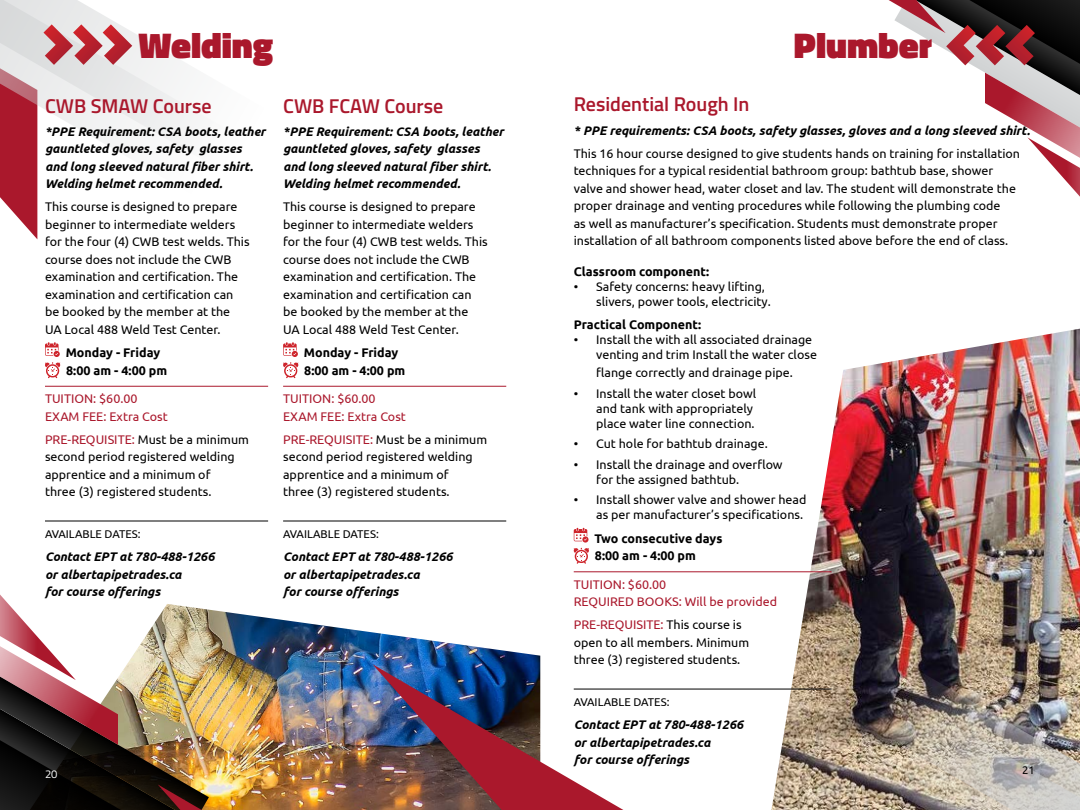
<style>
.page{position:relative;width:1080px;height:810px;background:#fff}
.page>*{position:absolute;margin:0;border:0;box-sizing:border-box;transform-origin:0 0}
.Main_Headin{font:900 36.25px "Titillium Web";color:#aa182c}
.Subhead_SansSerif_red{font:600 20px "Titillium Web";color:#aa182c}
.body_text{font:12.5px/17.5px "Ubuntu";color:#000}
.body_text_bold_italic{font:italic 700 12.5px/17.5px "Ubuntu";color:#000}
._1__bullets_body_text{font:12.5px/15px "Ubuntu";color:#000}
.chart_text_bold{font:700 12.5px "Ubuntu";color:#000}
.CERTIFICATION{font:12.5px/17.5px "Ubuntu";color:#aa182c}
.Available_date{font:11.25px "Ubuntu";color:#000}
.t1{font:11.25px "Titillium Web";color:#fff}
.s1{color:#aa182c}
</style>
<div class="page">
<img style="left:272px;top:618px;width:268px;height:192px">
<svg style="left:0;top:194px;width:37px;height:45px"></svg>
<img style="left:373px;top:664px;width:250px;height:146px">
<img style="left:771px;top:329px;width:309px;height:481px">
<img style="left:0;top:594px;width:272px;height:216px">
<svg style="left:0;top:174px;width:38px;height:20px"></svg>
<svg style="left:0;top:0;width:197px;height:174px"></svg>
<img style="left:871px;top:664px;width:209px;height:146px">
<hr style="left:45px;top:386px;width:223px;height:1px;background:#aa182c">
<hr style="left:45px;top:521px;width:223px;height:1px;background:#000">
<svg style="left:45px;top:342px;width:15px;height:36px"></svg>
<hr style="left:283px;top:386px;width:223px;height:1px;background:#aa182c">
<hr style="left:283px;top:521px;width:223px;height:1px;background:#000">
<svg style="left:283px;top:342px;width:15px;height:36px"></svg>
<svg style="left:43px;top:24px;width:89px;height:41px;background:#d28d92"></svg>
<hr style="left:574px;top:572px;width:258px;height:1px;background:#aa182c">
<hr style="left:574px;top:689px;width:258px;height:1px;background:#000">
<svg style="left:574px;top:528px;width:15px;height:36px"></svg>
<svg style="left:889px;top:0;width:191px;height:197px"></svg>
<p class="Main_Headin" style="left:138px;top:19px;width:136px">Welding</p>
<p class="Main_Headin" style="left:794px;top:19px;width:140px">Plumber</p>
<p class="Subhead_SansSerif_red" style="left:45px;top:91px;width:168px">CWB SMAW Course</p>
<p class="body_text_bold_italic" style="left:45px;top:122px;width:222px">*PPE Requirement: CSA boots, leather gauntleted gloves, safety glasses and long sleeved natural fiber shirt.<br>Welding helmet recommended.</p>
<p class="body_text" style="left:45px;top:198px;width:206px">This course is designed to prepare beginner to intermediate welders for the four (4) CWB test welds. This course does not include the CWB examination and certification. The examination and certification can be booked by the member at the UA Local 488 Weld Test Center.</p>
<p class="chart_text_bold" style="left:66px;top:345px;width:96px">Monday - Friday</p>
<p class="chart_text_bold" style="left:66px;top:363px;width:103px">8:00 am - 4:00 pm</p>
<p class="CERTIFICATION" style="left:45px;top:390px;width:124px">TUITION: $60.00<br>EXAM FEE: Extra Cost</p>
<p class="body_text" style="left:45px;top:430px;width:206px"><span class="s1">PRE-REQUISITE:</span> Must be a minimum second period registered welding apprentice and a minimum of<br>three (3) registered students.</p>
<p class="Available_date" style="left:45px;top:527px;width:97px">AVAILABLE DATES:</p>
<p class="body_text_bold_italic" style="left:45px;top:548px;width:171px">Contact EPT at 780-488-1266 or albertapipetrades.ca<br>for course offerings</p>
<p class="Subhead_SansSerif_red" style="left:283px;top:91px;width:162px">CWB FCAW Course</p>
<p class="body_text_bold_italic" style="left:283px;top:122px;width:222px">*PPE Requirement: CSA boots, leather gauntleted gloves, safety glasses and long sleeved natural fiber shirt.<br>Welding helmet recommended.</p>
<p class="body_text" style="left:283px;top:198px;width:206px">This course is designed to prepare beginner to intermediate welders for the four (4) CWB test welds. This course does not include the CWB examination and certification. The examination and certification can be booked by the member at the UA Local 488 Weld Test Center.</p>
<p class="chart_text_bold" style="left:304px;top:345px;width:96px">Monday - Friday</p>
<p class="chart_text_bold" style="left:304px;top:363px;width:103px">8:00 am - 4:00 pm</p>
<p class="CERTIFICATION" style="left:283px;top:390px;width:124px">TUITION: $60.00<br>EXAM FEE: Extra Cost</p>
<p class="body_text" style="left:283px;top:430px;width:206px"><span class="s1">PRE-REQUISITE:</span> Must be a minimum second period registered welding apprentice and a minimum of<br>three (3) registered students.</p>
<p class="Available_date" style="left:283px;top:527px;width:97px">AVAILABLE DATES:</p>
<p class="body_text_bold_italic" style="left:283px;top:548px;width:171px">Contact EPT at 780-488-1266 or albertapipetrades.ca<br>for course offerings</p>
<p class="t1" style="left:45px;top:766px;width:14px">20</p>
<p class="Subhead_SansSerif_red" style="left:574px;top:89px;width:177px">Residential Rough In</p>
<p class="body_text_bold_italic" style="left:574px;top:121px;width:458px">* PPE requirements: CSA boots, safety glasses, gloves and a long sleeved shirt.</p>
<p class="body_text" style="left:574px;top:144px;width:448px">This 16 hour course designed to give students hands on training for installation techniques for a typical residential bathroom group: bathtub base, shower valve and shower head, water closet and lav. The student will demonstrate the proper drainage and venting procedures while following the plumbing code<br>as well as manufacturer’s specification. Students must demonstrate proper installation of all bathroom components listed above before the end of class.</p>
<p class="chart_text_bold" style="left:574px;top:264px;width:137px">Classroom component:</p>
<p class="_1__bullets_body_text" style="left:596px;top:279px;width:176px;text-indent:-22px">• Safety concerns: heavy lifting, slivers, power tools, electricity.</p>
<p class="chart_text_bold" style="left:574px;top:317px;width:129px">Practical Component:</p>
<p class="_1__bullets_body_text" style="left:596px;top:332px;width:222px;text-indent:-22px">• Install the with all associated drainage venting and trim Install the water close</p>
<p class="_1__bullets_body_text" style="left:596px;top:365px;width:198px">flange correctly and drainage pipe.</p>
<p class="_1__bullets_body_text" style="left:596px;top:385px;width:162px;text-indent:-22px">• Install the water closet bowl and tank with appropriately place water line connection.</p>
<p class="_1__bullets_body_text" style="left:574px;top:436px;width:196px">• Cut hole for bathtub drainage.</p>
<p class="_1__bullets_body_text" style="left:596px;top:457px;width:188px;text-indent:-22px">• Install the drainage and overflow for the assigned bathtub.</p>
<p class="_1__bullets_body_text" style="left:574px;top:492px;width:234px;text-align:right">• Install shower valve and shower head as per manufacturer’s specifications.</p>
<p class="chart_text_bold" style="left:595px;top:531px;width:129px">Two consecutive days</p>
<p class="chart_text_bold" style="left:595px;top:548px;width:103px">8:00 am - 4:00 pm</p>
<p class="CERTIFICATION" style="left:574px;top:575px;width:205px">TUITION: $60.00<br>REQUIRED BOOKS: Will be provided</p>
<p class="body_text" style="left:574px;top:616px;width:177px"><span class="s1">PRE-REQUISITE:</span> This course is open to all members. Minimum three (3) registered students.</p>
<p class="Available_date" style="left:574px;top:695px;width:97px">AVAILABLE DATES:</p>
<p class="body_text_bold_italic" style="left:574px;top:716px;width:171px">Contact EPT at 780-488-1266 or albertapipetrades.ca<br>for course offerings</p>
<p class="Available_date" style="left:1022px;top:763px;width:14px">21</p>
</div>
